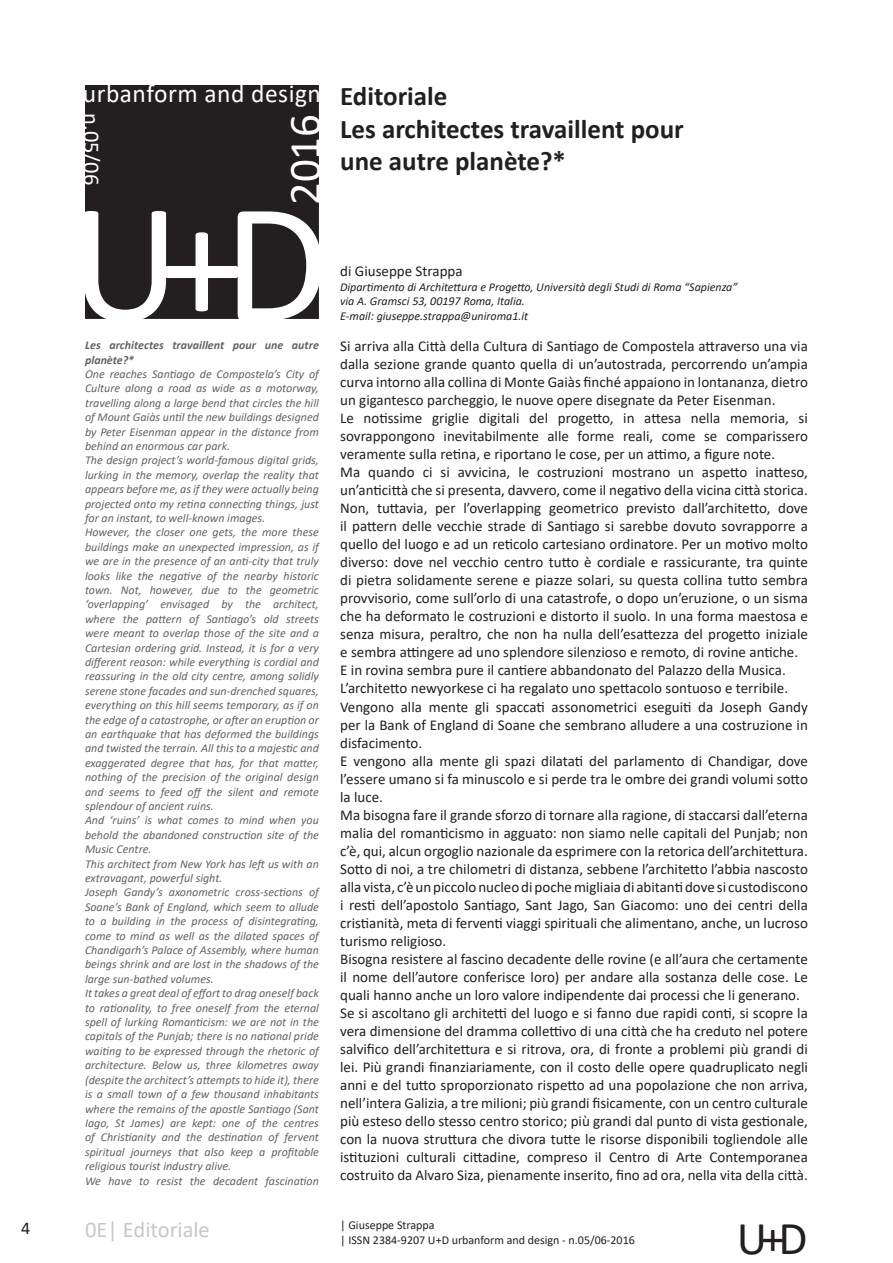
<style>
.page{position:relative;width:893px;height:1263px;background:#fff}
.page>*{position:absolute;margin:0;border:0;box-sizing:border-box;transform-origin:0 0}
.t1{font:172.5px "Calibri";color:#fff}
.t2{font:47.25px "Calibri";color:#231f20}
.t3{font:45px "Calibri";color:#fff}
.t4{font:700 27px "Calibri";color:#231f20}
.t5{font:25.5px "Calibri";letter-spacing:.02em;color:#fff}
.t6{font:22.5px "Calibri";color:#c7c8ca}
.t7{font:22.5px "Calibri";color:#fff}
.t8{font:18px "Calibri";color:#231f20}
.t9{font:15px/18px "Calibri";color:#231f20;text-align:justify}
.t10{font:italic 12px/14.4px "Calibri";color:#636366;text-align:justify}
.t11{font:italic 12px "Calibri";color:#231f20}
.t12{font:12px "Calibri";color:#231f20}
.t13{font:italic 700 12px/14.4px "Calibri";color:#636366}
</style>
<div class="page">
<div style="left:86px;top:86px;width:232px;height:232px;background:#231f20"></div>
<div style="left:85px;top:85px;width:234px;height:234px;border:2px solid #231f20"></div>
<p class="t8" style="left:21px;top:1215px;width:11px">4</p>
<p class="t5" style="left:83px;top:76px;width:240px">urbanform and design</p>
<p class="t7" style="left:107px;top:113px;width:73px;rotate:90deg">n.05/06</p>
<p class="t3" style="left:274px;top:205px;width:93px;rotate:-90deg">2016</p>
<p class="t1" style="left:70px;top:143px;width:261px">U+D</p>
<p class="t13" style="left:85px;top:338px;width:235px">Les architectes travaillent pour une autre planète?*</p>
<p class="t10" style="left:85px;top:366px;width:235px">One reaches Santiago de Compostela’s City of Culture along a road as wide as a motorway, travelling along a large bend that circles the hill of Mount Gaiàs until the new buildings designed by Peter Eisenman appear in the distance from behind an enormous car park.</p>
<p class="t10" style="left:85px;top:453px;width:235px">The design project’s world-famous digital grids, lurking in the memory, overlap the reality that appears before me, as if they were actually being projected onto my retina connecting things, just for an instant, to well-known images.</p>
<p class="t10" style="left:85px;top:525px;width:235px">However, the closer one gets, the more these buildings make an unexpected impression, as if we are in the presence of an anti-city that truly looks like the negative of the nearby historic town. Not, however, due to the geometric ‘overlapping’ envisaged by the architect, where the pattern of Santiago’s old streets were meant to overlap those of the site and a Cartesian ordering grid. Instead, it is for a very different reason: while everything is cordial and reassuring in the old city centre, among solidly serene stone facades and sun-drenched squares, everything on this hill seems temporary, as if on the edge of a catastrophe, or after an eruption or an earthquake that has deformed the buildings and twisted the terrain. All this to a majestic and exaggerated degree that has, for that matter, nothing of the precision of the original design and seems to feed off the silent and remote splendour of ancient ruins.</p>
<p class="t10" style="left:85px;top:813px;width:235px">And ‘ruins’ is what comes to mind when you behold the abandoned construction site of the Music Centre.</p>
<p class="t10" style="left:85px;top:856px;width:235px">This architect from New York has left us with an extravagant, powerful sight.</p>
<p class="t10" style="left:85px;top:885px;width:235px">Joseph Gandy’s axonometric cross-sections of Soane’s Bank of England, which seem to allude to a building in the process of disintegrating, come to mind as well as the dilated spaces of Chandigarh’s Palace of Assembly, where human beings shrink and are lost in the shadows of the large sun-bathed volumes.</p>
<p class="t10" style="left:85px;top:985px;width:235px">It takes a great deal of effort to drag oneself back to rationality, to free oneself from the eternal spell of lurking Romanticism: we are not in the capitals of the Punjab; there is no national pride waiting to be expressed through the rhetoric of architecture. Below us, three kilometres away (despite the architect’s attempts to hide it), there is a small town of a few thousand inhabitants where the remains of the apostle Santiago (Sant Iago, St James) are kept: one of the centres of Christianity and the destination of fervent spiritual journeys that also keep a profitable religious tourist industry alive.</p>
<p class="t10" style="left:85px;top:1173px;width:235px">We have to resist the decadent fascination</p>
<p class="t6" style="left:85px;top:1214px;width:126px">0E| Editoriale</p>
<p class="t4" style="left:340px;top:77px;width:109px">Editoriale</p>
<p class="t4" style="left:340px;top:110px;width:345px">Les architectes travaillent pour</p>
<p class="t4" style="left:340px;top:142px;width:227px">une autre planète?*</p>
<p class="t9" style="left:340px;top:262px;width:124px">di Giuseppe Strappa</p>
<p class="t11" style="left:340px;top:278px;width:399px">Dipartimento di Architettura e Progetto, Università degli Studi di Roma “Sapienza”</p>
<p class="t11" style="left:340px;top:293px;width:186px">via A. Gramsci 53, 00197 Roma, Italia.</p>
<p class="t11" style="left:340px;top:307px;width:190px">E-mail: giuseppe.strappa@uniroma1.it</p>
<p class="t9" style="left:340px;top:337px;width:469px">Si arriva alla Città della Cultura di Santiago de Compostela attraverso una via dalla sezione grande quanto quella di un’autostrada, percorrendo un’ampia curva intorno alla collina di Monte Gaiàs finché appaiono in lontananza, dietro un gigantesco parcheggio, le nuove opere disegnate da Peter Eisenman.</p>
<p class="t9" style="left:340px;top:409px;width:469px">Le notissime griglie digitali del progetto, in attesa nella memoria, si sovrappongono inevitabilmente alle forme reali, come se comparissero veramente sulla retina, e riportano le cose, per un attimo, a figure note.</p>
<p class="t9" style="left:340px;top:463px;width:469px">Ma quando ci si avvicina, le costruzioni mostrano un aspetto inatteso, un’anticittà che si presenta, davvero, come il negativo della vicina città storica.<br>Non, tuttavia, per l’overlapping geometrico previsto dall’architetto, dove il pattern delle vecchie strade di Santiago si sarebbe dovuto sovrapporre a quello del luogo e ad un reticolo cartesiano ordinatore. Per un motivo molto diverso: dove nel vecchio centro tutto è cordiale e rassicurante, tra quinte di pietra solidamente serene e piazze solari, su questa collina tutto sembra provvisorio, come sull’orlo di una catastrofe, o dopo un’eruzione, o un sisma che ha deformato le costruzioni e distorto il suolo. In una forma maestosa e senza misura, peraltro, che non ha nulla dell’esattezza del progetto iniziale e sembra attingere ad uno splendore silenzioso e remoto, di rovine antiche.</p>
<p class="t9" style="left:340px;top:661px;width:447px">E in rovina sembra pure il cantiere abbandonato del Palazzo della Musica.</p>
<p class="t9" style="left:340px;top:679px;width:449px">L’architetto newyorkese ci ha regalato uno spettacolo sontuoso e terribile.</p>
<p class="t9" style="left:340px;top:697px;width:469px">Vengono alla mente gli spaccati assonometrici eseguiti da Joseph Gandy per la Bank of England di Soane che sembrano alludere a una costruzione in disfacimento.</p>
<p class="t9" style="left:340px;top:751px;width:469px">E vengono alla mente gli spazi dilatati del parlamento di Chandigar, dove l’essere umano si fa minuscolo e si perde tra le ombre dei grandi volumi sotto la luce.</p>
<p class="t9" style="left:340px;top:805px;width:469px">Ma bisogna fare il grande sforzo di tornare alla ragione, di staccarsi dall’eterna malia del romanticismo in agguato: non siamo nelle capitali del Punjab; non c’è, qui, alcun orgoglio nazionale da esprimere con la retorica dell’architettura.<br>Sotto di noi, a tre chilometri di distanza, sebbene l’architetto l’abbia nascosto alla vista, c’è un piccolo nucleo di poche migliaia di abitanti dove si custodiscono i resti dell’apostolo Santiago, Sant Jago, San Giacomo: uno dei centri della cristianità, meta di ferventi viaggi spirituali che alimentano, anche, un lucroso turismo religioso.</p>
<p class="t9" style="left:340px;top:949px;width:469px">Bisogna resistere al fascino decadente delle rovine (e all’aura che certamente il nome dell’autore conferisce loro) per andare alla sostanza delle cose. Le quali hanno anche un loro valore indipendente dai processi che li generano.</p>
<p class="t9" style="left:340px;top:1003px;width:469px">Se si ascoltano gli architetti del luogo e si fanno due rapidi conti, si scopre la vera dimensione del dramma collettivo di una città che ha creduto nel potere salvifico dell’architettura e si ritrova, ora, di fronte a problemi più grandi di lei. Più grandi finanziariamente, con il costo delle opere quadruplicato negli anni e del tutto sproporzionato rispetto ad una popolazione che non arriva, nell’intera Galizia, a tre milioni; più grandi fisicamente, con un centro culturale più esteso dello stesso centro storico; più grandi dal punto di vista gestionale, con la nuova struttura che divora tutte le risorse disponibili togliendole alle istituzioni culturali cittadine, compreso il Centro di Arte Contemporanea costruito da Alvaro Siza, pienamente inserito, fino ad ora, nella vita della città.</p>
<p class="t12" style="left:340px;top:1217px;width:96px">| Giuseppe Strappa</p>
<p class="t12" style="left:340px;top:1231px;width:296px">| ISSN 2384-9207 U+D urbanform and design - n.05/06-2016</p>
<p class="t2" style="left:737px;top:1206px;width:72px">U+D</p>
</div>
